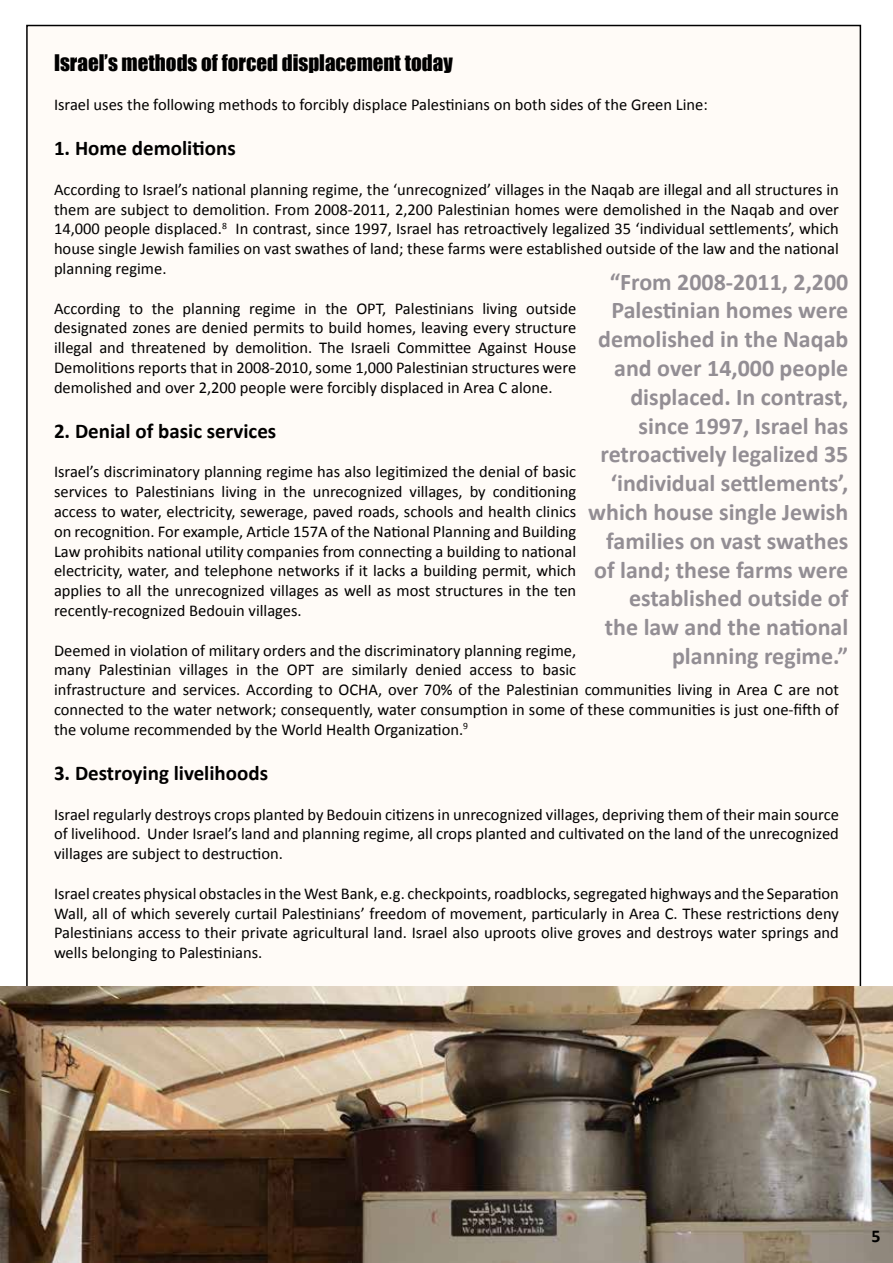
<style>
.page{position:relative;width:893px;height:1263px;background:#fff}
.page>*{position:absolute;margin:0;border:0;box-sizing:border-box;transform-origin:0 0}
.t1{font:700 24px/28.8px "Calibri";color:#938e94;text-align:right}
.t2{font:700 21px "Calibri";color:#000}
.t3{font:21px "Impact";color:#000}
.t4{font:700 18px "Calibri";color:#000}
.t5{font:16.5px/19.8px "Calibri";color:#000;text-align:justify}
</style>
<div class="page">
<div style="left:26px;top:25px;width:835px;height:989px;background:#fffbf7;border:2px solid #000"></div>
<img style="left:0;top:986px;width:893px;height:277px">
<p class="t3" style="left:54px;top:46px;width:400px">Israel’s methods of forced displacement today</p>
<p class="t5" style="left:54px;top:94px;width:655px">Israel uses the following methods to forcibly displace Palestinians on both sides of the Green Line:</p>
<p class="t2" style="left:54px;top:135px;width:183px">1. Home demolitions</p>
<p class="t5" style="left:54px;top:179px;width:786px">According to Israel’s national planning regime, the ‘unrecognized’ villages in the Naqab are illegal and all structures in them are subject to demolition. From 2008-2011, 2,200 Palestinian homes were demolished in the Naqab and over 14,000 people displaced.<sup>8</sup> In contrast, since 1997, Israel has retroactively legalized 35 ‘individual settlements’, which house single Jewish families on vast swathes of land; these farms were established outside of the law and the national planning regime.</p>
<p class="t5" style="left:54px;top:297px;width:524px">According to the planning regime in the OPT, Palestinians living outside designated zones are denied permits to build homes, leaving every structure illegal and threatened by demolition. The Israeli Committee Against House Demolitions reports that in 2008-2010, some 1,000 Palestinian structures were demolished and over 2,200 people were forcibly displaced in Area C alone.</p>
<p class="t2" style="left:54px;top:418px;width:224px">2. Denial of basic services</p>
<p class="t5" style="left:54px;top:461px;width:524px">Israel’s discriminatory planning regime has also legitimized the denial of basic services to Palestinians living in the unrecognized villages, by conditioning access to water, electricity, sewerage, paved roads, schools and health clinics on recognition. For example, Article 157A of the National Planning and Building Law prohibits national utility companies from connecting a building to national electricity, water, and telephone networks if it lacks a building permit, which applies to all the unrecognized villages as well as most structures in the ten recently-recognized Bedouin villages.</p>
<p class="t5" style="left:54px;top:639px;width:786px;text-align:left">Deemed in violation of military orders and the discriminatory planning regime,<br>many Palestinian villages in the OPT are similarly denied access to basic<br>infrastructure and services. According to OCHA, over 70% of the Palestinian communities living in Area C are not connected to the water network; consequently, water consumption in some of these communities is just one-fifth of the volume recommended by the World Health Organization.<sup>9</sup></p>
<p class="t2" style="left:54px;top:760px;width:216px">3. Destroying livelihoods</p>
<p class="t5" style="left:54px;top:803px;width:786px">Israel regularly destroys crops planted by Bedouin citizens in unrecognized villages, depriving them of their main source of livelihood. Under Israel’s land and planning regime, all crops planted and cultivated on the land of the unrecognized villages are subject to destruction.</p>
<p class="t5" style="left:54px;top:882px;width:786px">Israel creates physical obstacles in the West Bank, e.g. checkpoints, roadblocks, segregated highways and the Separation Wall, all of which severely curtail Palestinians’ freedom of movement, particularly in Area C. These restrictions deny Palestinians access to their private agricultural land. Israel also uproots olive groves and destroys water springs and wells belonging to Palestinians.</p>
<p class="t1" style="left:588px;top:266px;width:262px">“From 2008-2011, 2,200<br>Palestinian homes were demolished in the Naqab and over 14,000 people displaced. In contrast, since 1997, Israel has retroactively legalized 35 ‘individual settlements’, which house single Jewish families on vast swathes of land; these farms were established outside of<br>the law and the national planning regime.”</p>
<p class="t4" style="left:871px;top:1225px;width:11px">5</p>
</div>
